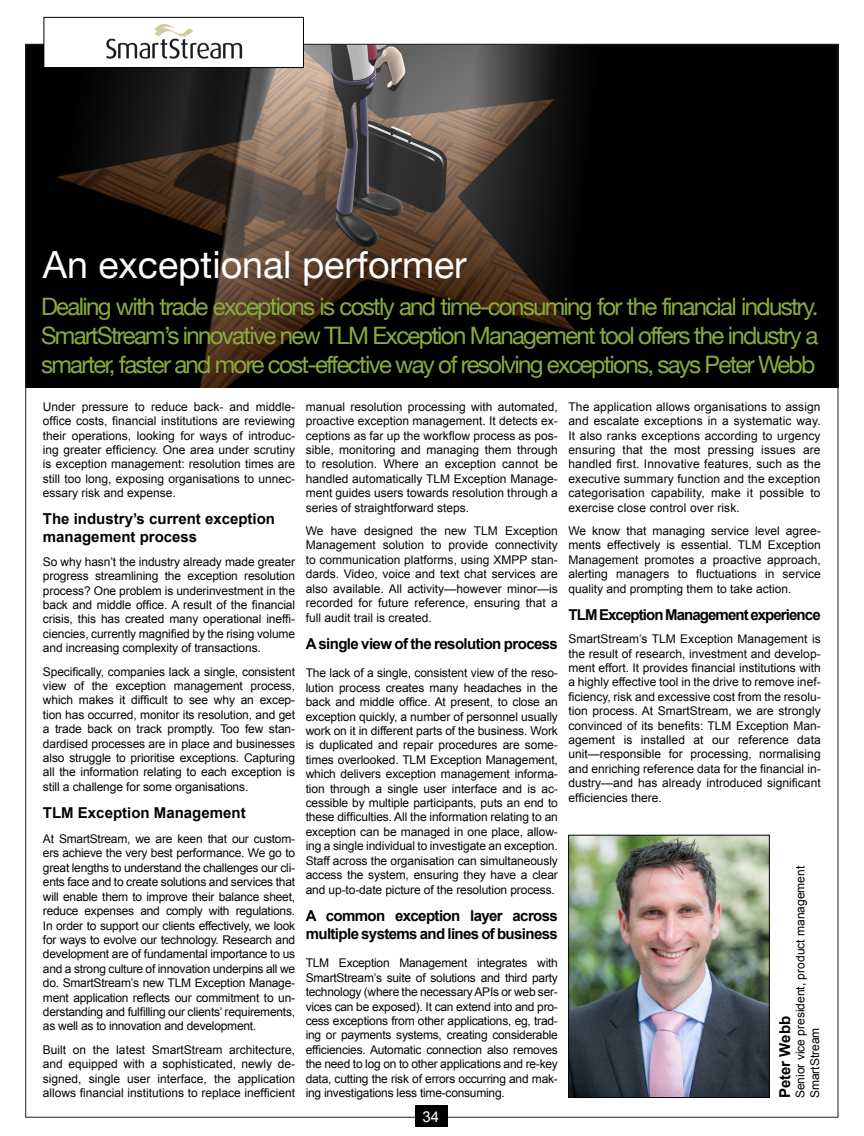
<style>
.page{position:relative;width:864px;height:1136px;background:#fff}
.page>*{position:absolute;margin:0;border:0;box-sizing:border-box;transform-origin:0 0}
.t1{font:37.5px "Helvetica Neue";color:#fff}
.t2{font:24px/28.8px "Helvetica Neue";letter-spacing:-.07em;color:#89ab3e;text-align:justify}
.t3{font:700 15px/18px "Arial";letter-spacing:-.04em;color:#040503}
.t4{font:700 15px "Arial";color:#040503}
.t5{font:700 15px "Arial";letter-spacing:-.06em;color:#040503}
.t6{font:700 15px "Arial";color:#000}
.t7{font:15px "Arial";color:#fff}
.t8{font:12px/14.4px "Arial";color:#040503;text-align:justify}
.t9{font:12px "Arial";color:#000}
</style>
<div class="page">
<img style="left:28px;top:46px;width:807px;height:342px">
<div style="left:415px;top:1105px;width:32px;height:21px;background:#000"></div>
<img style="left:570px;top:836px;width:197px;height:259px">
<div style="left:568px;top:834px;width:201px;height:263px;border:1px solid #040503"></div>
<div style="left:44px;top:17px;width:259px;height:51px;background:#fff;border:1px solid #000"></div>
<img style="left:106px;top:23px;width:137px;height:36px">
<p class="t1" style="left:43px;top:232px;width:425px">An exceptional performer</p>
<p class="t2" style="left:41px;top:290px;width:778px">Dealing with trade exceptions is costly and time-consuming for the financial industry.<br>SmartStream’s innovative new TLM Exception Management tool offers the industry a smarter, faster and more cost-effective way of resolving exceptions, says Peter Webb</p>
<p class="t8" style="left:43px;top:399px;width:254px">Under pressure to reduce back- and middle&shy;office costs, financial institutions are reviewing their operations, looking for ways of introduc&shy;ing greater efficiency. One area under scrutiny is exception management: resolution times are still too long, exposing organisations to unnec&shy;essary risk and expense.</p>
<p class="t4" style="left:43px;top:509px;width:233px">The industry’s current exception</p>
<p class="t4" style="left:43px;top:527px;width:156px">management process</p>
<p class="t8" style="left:43px;top:554px;width:254px">So why hasn’t the industry already made greater progress streamlining the exception resolution process? One problem is underinvestment in the back and middle office. A result of the financial crisis, this has created many operational ineffi&shy;ciencies, currently magnified by the rising volume and increasing complexity of transactions.</p>
<p class="t8" style="left:43px;top:664px;width:254px">Specifically, companies lack a single, consistent view of the exception management process, which makes it difficult to see why an excep&shy;tion has occurred, monitor its resolution, and get a trade back on track promptly. Too few stan&shy;dardised processes are in place and businesses also struggle to prioritise exceptions. Capturing all the information relating to each exception is still a challenge for some organisations.</p>
<p class="t4" style="left:43px;top:802px;width:204px">TLM Exception Management</p>
<p class="t8" style="left:43px;top:831px;width:254px">At SmartStream, we are keen that our custom&shy;ers achieve the very best performance. We go to great lengths to understand the challenges our cli&shy;ents face and to create solutions and services that will enable them to improve their balance sheet, reduce expenses and comply with regulations.<br>In order to support our clients effectively, we look for ways to evolve our technology. Research and development are of fundamental importance to us and a strong culture of innovation underpins all we do. SmartStream’s new TLM Exception Manage&shy;ment application reflects our commitment to un&shy;derstanding and fulfilling our clients’ requirements, as well as to innovation and development.</p>
<p class="t8" style="left:43px;top:1042px;width:254px">Built on the latest SmartStream architecture, and equipped with a sophisticated, newly de&shy;signed, single user interface, the application allows financial institutions to replace inefficient</p>
<p class="t8" style="left:305px;top:399px;width:254px">manual resolution processing with automated, proactive exception management. It detects ex&shy;ceptions as far up the workflow process as pos&shy;sible, monitoring and managing them through to resolution. Where an exception cannot be handled automatically TLM Exception Manage&shy;ment guides users towards resolution through a series of straightforward steps.</p>
<p class="t8" style="left:305px;top:523px;width:254px">We have designed the new TLM Exception Management solution to provide connectivity to communication platforms, using XMPP stan&shy;dards. Video, voice and text chat services are also available. All activity—however minor—is recorded for future reference, ensuring that a full audit trail is created.</p>
<p class="t3" style="left:305px;top:634px;width:253px">A single view of the resolution process</p>
<p class="t8" style="left:305px;top:666px;width:254px">The lack of a single, consistent view of the reso&shy;lution process creates many headaches in the back and middle office. At present, to close an exception quickly, a number of personnel usually work on it in different parts of the business. Work is duplicated and repair procedures are some&shy;times overlooked. TLM Exception Management, which delivers exception management informa&shy;tion through a single user interface and is ac&shy;cessible by multiple participants, puts an end to these difficulties. All the information relating to an exception can be managed in one place, allow&shy;ing a single individual to investigate an exception.<br>Staff across the organisation can simultaneously access the system, ensuring they have a clear and up-to-date picture of the resolution process.</p>
<p class="t3" style="left:305px;top:906px;width:254px">A common exception layer across multiple systems and lines of business</p>
<p class="t8" style="left:305px;top:955px;width:254px">TLM Exception Management integrates with SmartStream’s suite of solutions and third party technology (where the necessary APIs or web ser&shy;vices can be exposed). It can extend into and pro&shy;cess exceptions from other applications, eg, trad&shy;ing or payments systems, creating considerable efficiencies. Automatic connection also removes the need to log on to other applications and re-key data, cutting the risk of errors occurring and mak&shy;ing investigations less time-consuming.</p>
<p class="t7" style="left:422px;top:1106px;width:18px">34</p>
<p class="t8" style="left:568px;top:399px;width:253px">The application allows organisations to assign and escalate exceptions in a systematic way.<br>It also ranks exceptions according to urgency ensuring that the most pressing issues are handled first. Innovative features, such as the executive summary function and the exception categorisation capability, make it possible to exercise close control over risk.</p>
<p class="t8" style="left:568px;top:523px;width:254px">We know that managing service level agree&shy;ments effectively is essential. TLM Exception Management promotes a proactive approach, alerting managers to fluctuations in service quality and prompting them to take action.</p>
<p class="t5" style="left:568px;top:604px;width:253px">TLM Exception Management experience</p>
<p class="t8" style="left:568px;top:631px;width:254px">SmartStream’s TLM Exception Management is the result of research, investment and develop&shy;ment effort. It provides financial institutions with a highly effective tool in the drive to remove inef&shy;ficiency, risk and excessive cost from the resolu&shy;tion process. At SmartStream, we are strongly convinced of its benefits: TLM Exception Man&shy;agement is installed at our reference data unit—responsible for processing, normalising and enriching reference data for the financial in&shy;dustry—and has already introduced significant efficiencies there.</p>
<p class="t9" style="left:792px;top:1098px;width:234px;rotate:-90deg">Senior vice president, product management</p>
<p class="t6" style="left:774px;top:1098px;width:84px;rotate:-90deg">Peter Webb</p>
<p class="t9" style="left:806px;top:1098px;width:72px;rotate:-90deg">SmartStream</p>
</div>
